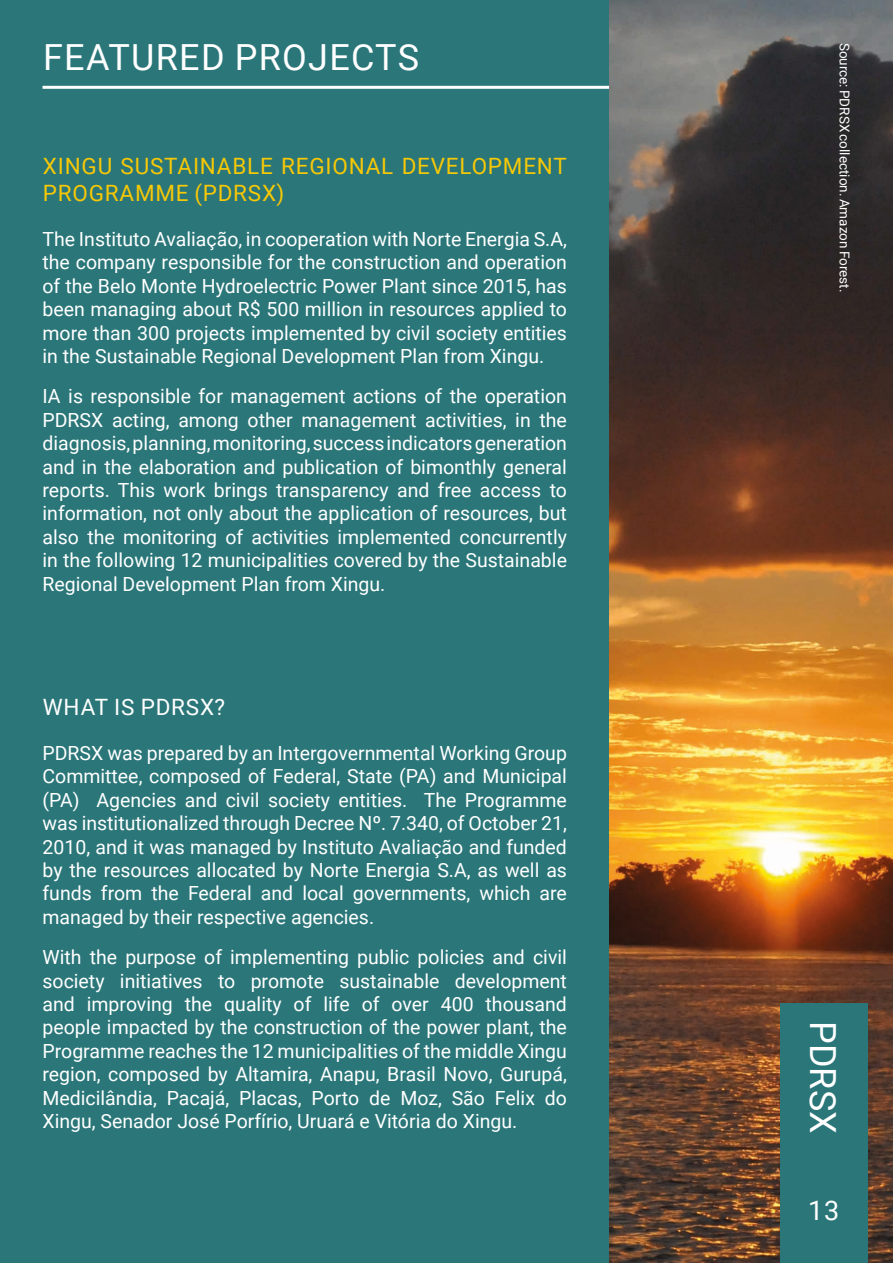
<style>
.page{position:relative;width:893px;height:1263px;background:#fff}
.page>*{position:absolute;margin:0;border:0;box-sizing:border-box;transform-origin:0 0}
.t1{font:36px "Roboto";letter-spacing:.035em;color:#fff}
.t2{font:27px "Roboto";color:#fff}
.t3{font:22.5px/27px "Roboto";letter-spacing:.035em;color:#f7c806}
.t4{font:22.5px "Roboto";letter-spacing:.035em;color:#fff}
.t5{font:19.5px/23.4px "Roboto";color:#fff;text-align:justify}
.t6{font:13.5px "Roboto";color:#fff}
</style>
<div class="page">
<div style="left:0;top:0;width:609px;height:1263px;background:#2a7679"></div>
<hr style="left:43px;top:86px;width:588px;height:3px;background:#fff">
<img style="left:609px;top:0;width:284px;height:1263px">
<div style="left:780px;top:1003px;width:87px;height:260px;background:#2a7679"></div>
<h1 class="t1" style="left:43px;top:32px;width:377px">FEATURED PROJECTS</h1>
<p class="t3" style="left:43px;top:152px;width:525px">XINGU SUSTAINABLE REGIONAL DEVELOPMENT<br>PROGRAMME (PDRSX)</p>
<p class="t5" style="left:43px;top:227px;width:526px">The Instituto Avaliação, in cooperation with Norte Energia S.A, the company responsible for the construction and operation of the Belo Monte Hydroelectric Power Plant since 2015, has been managing about R$ 500 million in resources applied to more than 300 projects implemented by civil society entities in the Sustainable Regional Development Plan from Xingu.</p>
<p class="t5" style="left:43px;top:384px;width:526px">IA is responsible for management actions of the operation PDRSX acting, among other management activities, in the diagnosis, planning, monitoring, success indicators generation and in the elaboration and publication of bimonthly general reports. This work brings transparency and free access to information, not only about the application of resources, but also the monitoring of activities implemented concurrently in the following 12 municipalities covered by the Sustainable Regional Development Plan from Xingu.</p>
<p class="t4" style="left:43px;top:692px;width:184px">WHAT IS PDRSX?</p>
<p class="t5" style="left:43px;top:741px;width:526px">PDRSX was prepared by an Intergovernmental Working Group Committee, composed of Federal, State (PA) and Municipal (PA) Agencies and civil society entities. The Programme was institutionalized through Decree Nº. 7.340, of October 21, 2010, and it was managed by Instituto Avaliação and funded by the resources allocated by Norte Energia S.A, as well as funds from the Federal and local governments, which are managed by their respective agencies.</p>
<p class="t5" style="left:43px;top:945px;width:526px">With the purpose of implementing public policies and civil society initiatives to promote sustainable development and improving the quality of life of over 400 thousand people impacted by the construction of the power plant, the Programme reaches the 12 municipalities of the middle Xingu region, composed by Altamira, Anapu, Brasil Novo, Gurupá, Medicilândia, Pacajá, Placas, Porto de Moz, São Felix do Xingu, Senador José Porfírio, Uruará e Vitória do Xingu.</p>
<p class="t6" style="left:854px;top:43px;width:251px;rotate:90deg">Source: PDRSX collection. Amazon Forest.</p>
<h1 class="t1" style="left:848px;top:1021px;width:114px;rotate:90deg">PDRSX</h1>
<h2 class="t2" style="left:808px;top:1192px;width:33px">13</h2>
</div>
